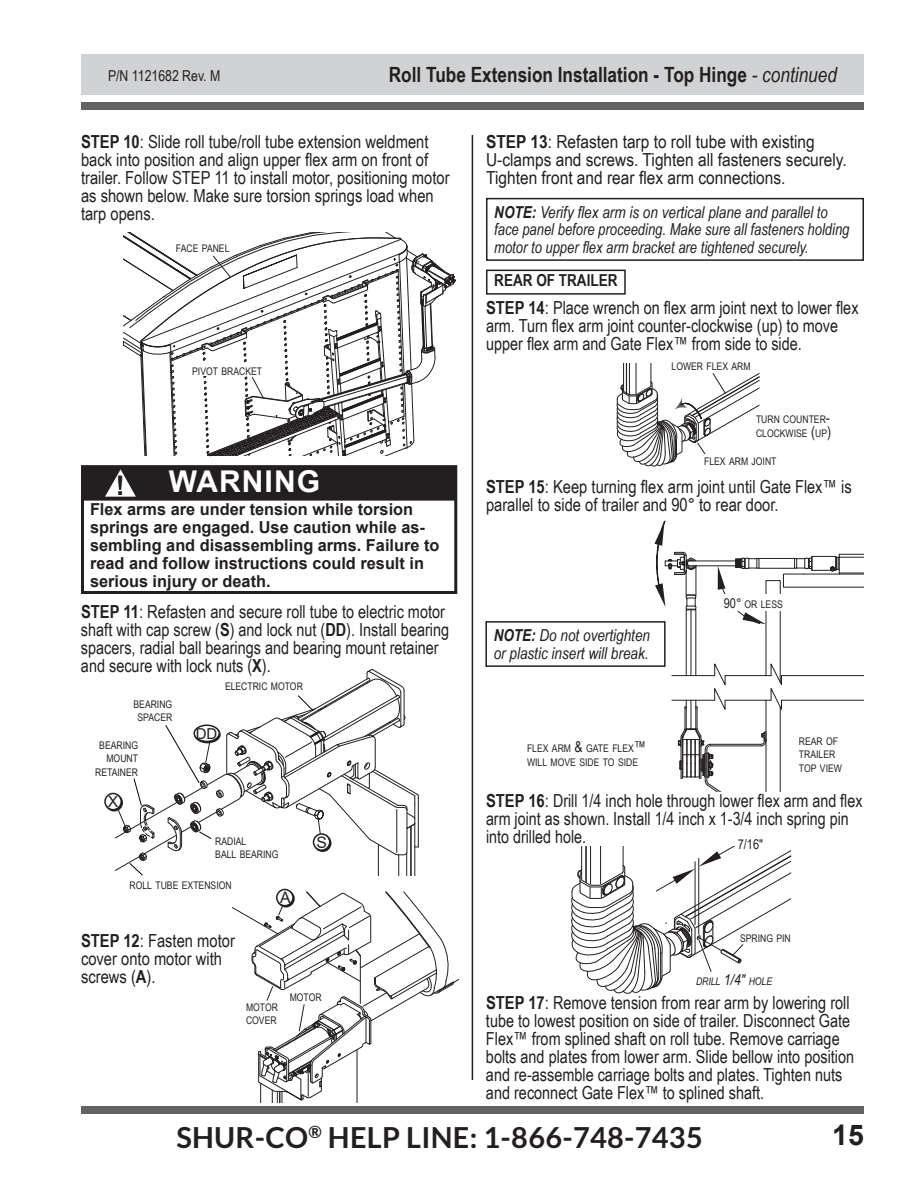
<style>
.page{position:relative;width:918px;height:1188px;background:#fff}
.page>*{position:absolute;margin:0;border:0;box-sizing:border-box;transform-origin:0 0}
.t1{font:700 30px "Arial";letter-spacing:.035em;color:#fff}
.t2{font:700 28.95px "Lato";letter-spacing:.01em;color:#231f20}
.t3{font:700 28.5px "Arial";color:#231f20}
.t4{font:700 27px "Arial";color:#231f20}
.t5{font:700 21px "Arial Narrow";color:#231f20}
.t6{font:18px/18px "Arial Narrow";color:#231f20}
.t7{font:18px/18px "Arial Narrow";color:#231f20;scale:1.05 1}
.t8{font:italic 16.5px/17.2px "Arial Narrow";color:#231f20}
.t9{font:700 16.5px/18px "Arial";color:#231f20}
.t10{font:700 16.5px "Arial Narrow";color:#231f20}
.t11{font:15.75px "Arial";color:#231f20}
.t12{font:15px "Arial Narrow";color:#231f20}
.t13{font:15px "Arial";color:#231f20}
.t14{font:13.5px "Arial Narrow";color:#231f20}
.t15{font:10.5px/13.5px "Arial Narrow";color:#231f20}
.t16{font:italic 10.5px "Arial Narrow";color:#231f20}
.s1{font-weight:400;font-style:italic}
.s2{font-weight:700}
.s3{font-size:15px}
.s4{font-size:13.5px}
</style>
<div class="page">
<div style="left:81px;top:54px;width:783px;height:41px;background:#d1d2d4"></div>
<div style="left:81px;top:102px;width:783px;height:8px;background:#636366"></div>
<div style="left:81px;top:1107px;width:783px;height:7px;background:#636366"></div>
<svg style="left:654px;top:521px;width:210px;height:271px"></svg>
<hr style="left:472px;top:135px;width:1px;height:945px;background:#231f20">
<div style="left:486px;top:198px;width:378px;height:63px;border:2px solid #231f20"></div>
<div style="left:724px;top:594px;width:64px;height:17px;background:#fff"></div>
<div style="left:81px;top:465px;width:376px;height:129px;border:3px solid #231f20"></div>
<div style="left:85px;top:467px;width:370px;height:33px;background:#231f20"></div>
<div style="left:84px;top:466px;width:372px;height:35px;border:2px solid #231f20"></div>
<svg style="left:104px;top:468px;width:33px;height:29px"></svg>
<svg style="left:123px;top:233px;width:333px;height:224px"></svg>
<svg style="left:571px;top:846px;width:220px;height:148px"></svg>
<svg style="left:115px;top:669px;width:304px;height:207px"></svg>
<svg style="left:232px;top:891px;width:227px;height:212px"></svg>
<svg style="left:617px;top:363px;width:142px;height:103px"></svg>
<div style="left:486px;top:622px;width:179px;height:44px;background:#fff"></div>
<div style="left:485px;top:621px;width:181px;height:46px;border:2px solid #231f20"></div>
<div style="left:486px;top:270px;width:140px;height:25px;border:2px solid #231f20"></div>
<div style="left:278px;top:891px;width:16px;height:16px;background:#231f20;border-radius:50%"></div>
<div style="left:277px;top:890px;width:18px;height:17px;border:2px solid #231f20;border-radius:50%"></div>
<div style="left:277px;top:890px;width:16px;height:16px;background:#fff;border-radius:50%"></div>
<div style="left:276px;top:889px;width:18px;height:17px;border:2px solid #231f20;border-radius:50%"></div>
<div style="left:315px;top:835px;width:16px;height:16px;background:#231f20;border-radius:50%"></div>
<div style="left:314px;top:834px;width:17px;height:18px;border:2px solid #231f20;border-radius:50%"></div>
<div style="left:313px;top:834px;width:17px;height:16px;background:#fff;border-radius:50%"></div>
<div style="left:313px;top:833px;width:17px;height:18px;border:2px solid #231f20;border-radius:50%"></div>
<div style="left:106px;top:795px;width:16px;height:16px;background:#231f20;border-radius:50%"></div>
<div style="left:105px;top:794px;width:18px;height:17px;border:2px solid #231f20;border-radius:50%"></div>
<div style="left:105px;top:794px;width:16px;height:16px;background:#fff;border-radius:50%"></div>
<div style="left:104px;top:793px;width:18px;height:17px;border:2px solid #231f20;border-radius:50%"></div>
<div style="left:195px;top:726px;width:25px;height:17px;background:#231f20;border-radius:50%"></div>
<div style="left:194px;top:726px;width:27px;height:17px;border:2px solid #231f20;border-radius:50%"></div>
<div style="left:194px;top:725px;width:25px;height:16px;background:#fff;border-radius:50%"></div>
<div style="left:193px;top:724px;width:27px;height:18px;border:2px solid #231f20;border-radius:50%"></div>
<p class="t12" style="left:108px;top:67px;width:114px">P/N 1121682 Rev. M</p>
<p class="t5" style="left:389px;top:62px;width:450px">Roll Tube Extension Installation - Top Hinge <span class="s1">- continued</span></p>
<p class="t6" style="left:81px;top:132px;width:370px"><span class="s2">STEP 10</span>: Slide roll tube/roll tube extension weldment back into position and align upper flex arm on front of trailer. Follow STEP 11 to install motor, positioning motor as shown below. Make sure torsion springs load when tarp opens.</p>
<p class="t15" style="left:176px;top:242px;width:55px">FACE PANEL</p>
<p class="t15" style="left:192px;top:364px;width:71px">PIVOT BRACKET</p>
<h3 class="t4" style="left:116px;top:471px;width:10px">!</h3>
<h1 class="t1" style="left:169px;top:465px;width:153px">WARNING</h1>
<p class="t9" style="left:90px;top:501px;width:351px">Flex arms are under tension while torsion springs are engaged. Use caution while as&shy;sembling and disassembling arms. Failure to read and follow instructions could result in serious injury or death.</p>
<p class="t6" style="left:81px;top:602px;width:370px"><span class="s2">STEP 11</span>: Refasten and secure roll tube to electric motor shaft with cap screw (<span class="s2">S</span>) and lock nut (<span class="s2">DD</span>). Install bearing spacers, radial ball bearings and bearing mount retainer and secure with lock nuts (<span class="s2">X</span>).</p>
<p class="t15" style="left:134px;top:697px;width:40px;text-align:center">BEARING<br>SPACER</p>
<p class="t15" style="left:95px;top:738px;width:44px;text-align:right">BEARING<br>MOUNT<br>RETAINER</p>
<p class="t11" style="left:108px;top:793px;width:12px">X</p>
<p class="t15" style="left:225px;top:679px;width:79px">ELECTRIC MOTOR</p>
<p class="t13" style="left:196px;top:725px;width:23px">DD</p>
<p class="t15" style="left:215px;top:834px;width:65px">RADIAL<br>BALL BEARING</p>
<p class="t15" style="left:130px;top:878px;width:104px">ROLL TUBE EXTENSION</p>
<p class="t6" style="left:81px;top:931px;width:155px"><span class="s2">STEP 12</span>: Fasten motor cover onto motor with screws (<span class="s2">A</span>).</p>
<p class="t11" style="left:280px;top:889px;width:12px">A</p>
<p class="t11" style="left:316px;top:833px;width:12px">S</p>
<p class="t7" style="left:486px;top:133px;width:345px"><span class="s2">STEP 13</span>: Refasten tarp to roll tube with existing<br>U-clamps and screws. Tighten all fasteners securely.<br>Tighten front and rear flex arm connections.</p>
<p class="t8" style="left:494px;top:204px;width:357px"><span class="s2">NOTE:</span> Verify flex arm is on vertical plane and parallel to face panel before proceeding. Make sure all fasteners holding motor to upper flex arm bracket are tightened securely.</p>
<p class="t10" style="left:494px;top:271px;width:125px">REAR OF TRAILER</p>
<p class="t6" style="left:486px;top:298px;width:374px"><span class="s2">STEP 14</span>: Place wrench on flex arm joint next to lower flex arm. Turn flex arm joint counter-clockwise (up) to move upper flex arm and Gate Flex™ from side to side.</p>
<p class="t15" style="left:672px;top:359px;width:81px">LOWER FLEX ARM</p>
<p class="t15" style="left:756px;top:413px;width:77px">TURN COUNTER<span class="s3">-<br></span>CLOCKWISE <span class="s3">(</span>UP<span class="s3">)</span></p>
<p class="t15" style="left:704px;top:454px;width:74px">FLEX ARM JOINT</p>
<p class="t6" style="left:486px;top:478px;width:367px"><span class="s2">STEP 15</span>: Keep turning flex arm joint until Gate Flex™ is parallel to side of trailer and 90° to rear door.</p>
<p class="t8" style="left:494px;top:627px;width:158px"><span class="s2">NOTE:</span> Do not overtighten or plastic insert will break.</p>
<p class="t15" style="left:527px;top:742px;width:121px">FLEX ARM <span class="s3">&amp;</span> GATE FLEX<span class="s3">™<br></span>WILL MOVE SIDE TO SIDE</p>
<p class="t15" style="left:724px;top:597px;width:61px"><span class="s4">90°</span> OR LESS</p>
<p class="t15" style="left:799px;top:734px;width:44px">REAR OF<br>TRAILER<br>TOP VIEW</p>
<p class="t6" style="left:486px;top:792px;width:378px"><span class="s2">STEP 16</span>: Drill 1/4 inch hole through lower flex arm and flex arm joint as shown. Install 1/4 inch x 1-3/4 inch spring pin into drilled hole.</p>
<p class="t14" style="left:738px;top:836px;width:27px">7/16"</p>
<p class="t15" style="left:740px;top:932px;width:52px">SPRING PIN</p>
<p class="t16" style="left:696px;top:975px;width:78px">DRILL <span class="s3">1/4"</span> HOLE</p>
<p class="t15" style="left:246px;top:1000px;width:33px">MOTOR<br>COVER</p>
<p class="t15" style="left:290px;top:991px;width:33px">MOTOR</p>
<p class="t6" style="left:486px;top:993px;width:370px"><span class="s2">STEP 17</span>: Remove tension from rear arm by lowering roll tube to lowest position on side of trailer. Disconnect Gate Flex™ from splined shaft on roll tube. Remove carriage bolts and plates from lower arm. Slide bellow into position and re-assemble carriage bolts and plates. Tighten nuts and reconnect Gate Flex™ to splined shaft.</p>
<h2 class="t2" style="left:176px;top:1126px;width:528px">SHUR-CO<sup>®</sup> HELP LINE: 1-866-748-7435</h2>
<h3 class="t3" style="left:832px;top:1119px;width:33px">15</h3>
</div>
